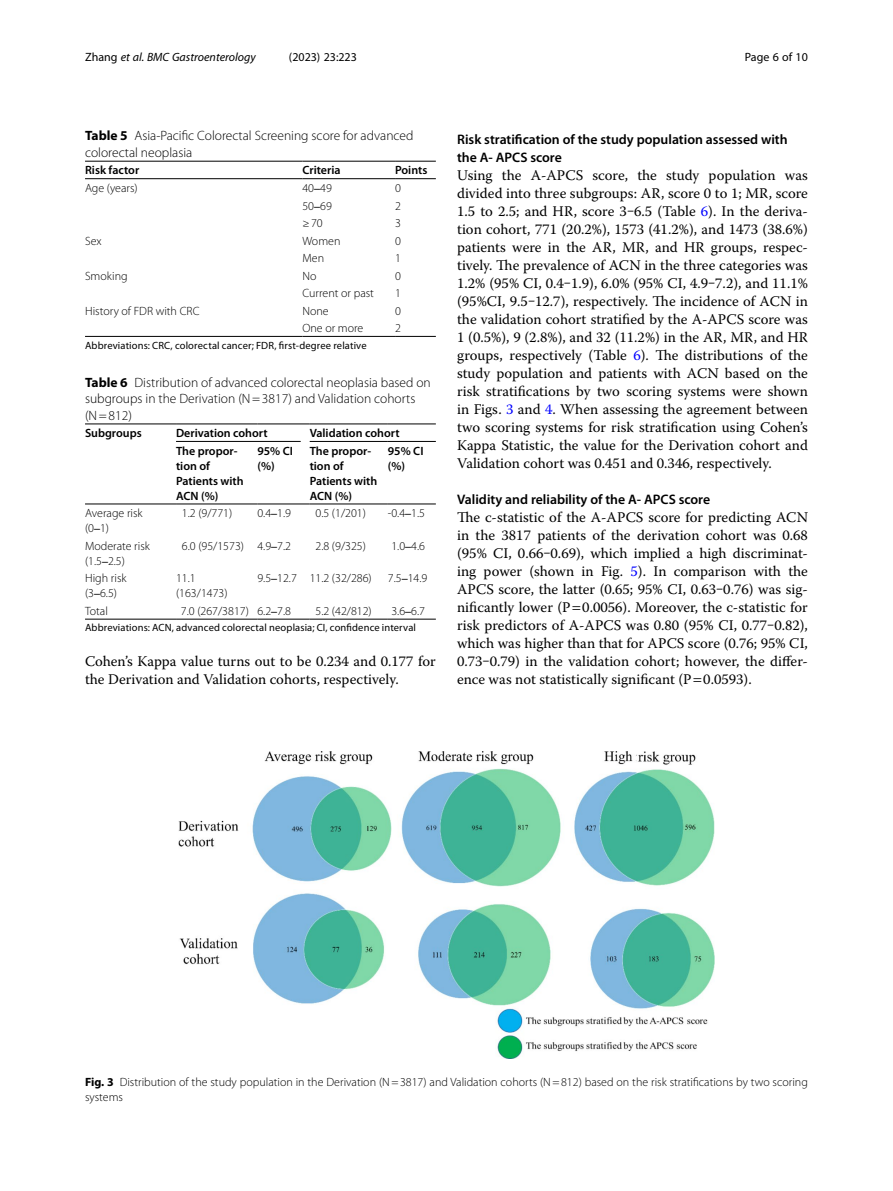
<style>
.page{position:relative;width:893px;height:1191px;background:#fff}
.page>*{position:absolute;margin:0;border:0;box-sizing:border-box;transform-origin:0 0}
.Body_Text{font:14.7px/18px "Warnock Pro";color:#000;text-align:justify}
.Head_2{font:600 13.8px/18px "Myriad Pro";color:#000}
.Table_Caption{font:300 13.5px/16.5px "Myriad Pro";color:#000}
.Table_Body_Tab6_Deci{font:300 12px/15px "Myriad Pro";color:#000}
.Table_Body{font:300 12px/15px "Myriad Pro";color:#000}
.Figure_Caption{font:300 12px/15px "Myriad Pro";color:#000}
.Table_Head{font:600 12px/15px "Myriad Pro";color:#000}
.t1{font:italic 12px "Myriad Pro";color:#000}
.t2{font:12px "Myriad Pro";color:#000}
.Table_Head_Bridge_Ru{font:600 12px "Myriad Pro";color:#000}
.Table_Body_Tab5_Deci{font:300 12px "Myriad Pro";color:#000}
.Table_Footnote{font:10.5px "Myriad Pro";letter-spacing:.015em;color:#000}
.s1{font-style:normal}
.s2{font-weight:700}
.s3{font-family:"STIX";font-weight:400}
.s4{color:#00f}
</style>
<div class="page">
<hr style="left:85px;top:178px;width:217px;height:1px;background:#000">
<hr style="left:302px;top:161px;width:93px;height:1px;background:#000">
<hr style="left:302px;top:178px;width:93px;height:1px;background:#000">
<hr style="left:395px;top:161px;width:41px;height:1px;background:#000">
<hr style="left:395px;top:178px;width:41px;height:1px;background:#000">
<hr style="left:302px;top:336px;width:93px;height:1px;background:#000">
<hr style="left:395px;top:336px;width:41px;height:1px;background:#000">
<hr style="left:85px;top:336px;width:217px;height:1px;background:#000">
<hr style="left:85px;top:161px;width:217px;height:1px;background:#000">
<hr style="left:85px;top:504px;width:91px;height:1px;background:#000">
<hr style="left:310px;top:424px;width:78px;height:1px;background:#000">
<hr style="left:388px;top:424px;width:48px;height:1px;background:#000">
<hr style="left:176px;top:504px;width:81px;height:1px;background:#000">
<hr style="left:257px;top:504px;width:53px;height:1px;background:#000">
<hr style="left:310px;top:441px;width:78px;height:1px;background:#000">
<hr style="left:310px;top:504px;width:78px;height:1px;background:#000">
<hr style="left:388px;top:441px;width:48px;height:1px;background:#000">
<hr style="left:388px;top:504px;width:48px;height:1px;background:#000">
<hr style="left:176px;top:619px;width:81px;height:1px;background:#000">
<hr style="left:257px;top:619px;width:53px;height:1px;background:#000">
<hr style="left:310px;top:619px;width:78px;height:1px;background:#000">
<hr style="left:388px;top:619px;width:48px;height:1px;background:#000">
<hr style="left:85px;top:619px;width:91px;height:1px;background:#000">
<hr style="left:85px;top:424px;width:91px;height:1px;background:#000">
<hr style="left:176px;top:424px;width:81px;height:1px;background:#000">
<hr style="left:257px;top:424px;width:53px;height:1px;background:#000">
<hr style="left:176px;top:441px;width:125px;height:1px;background:#000">
<img style="left:178px;top:751px;width:536px;height:308px">
<p class="t1" style="left:85px;top:50px;width:172px"><span class="s1">Zhang</span> et al. BMC Gastroenterology</p>
<p class="t2" style="left:289px;top:50px;width:70px">(2023) 23:223</p>
<p class="t2" style="left:745px;top:50px;width:65px">Page 6 of 10</p>
<p class="Table_Caption" style="left:85px;top:128px;width:330px"><span class="s2">Table 5</span> Asia-Pacific Colorectal Screening score for advanced colorectal neoplasia</p>
<p class="Table_Head" style="left:85px;top:163px;width:56px">Risk factor</p>
<p class="Table_Head" style="left:302px;top:163px;width:40px">Criteria</p>
<p class="Table_Head" style="left:395px;top:163px;width:34px">Points</p>
<p class="Table_Body" style="left:85px;top:181px;width:54px">Age (years)</p>
<p class="Table_Body" style="left:302px;top:181px;width:31px">40<span class="s3">‒</span>49</p>
<p class="Table_Body_Tab5_Deci" style="left:395px;top:181px;width:7px">0</p>
<p class="Table_Body" style="left:302px;top:198px;width:31px">50<span class="s3">‒</span>69</p>
<p class="Table_Body_Tab5_Deci" style="left:395px;top:199px;width:7px">2</p>
<p class="Table_Body" style="left:302px;top:216px;width:22px">≥70</p>
<p class="Table_Body_Tab5_Deci" style="left:395px;top:216px;width:7px">3</p>
<p class="Table_Body" style="left:85px;top:233px;width:18px">Sex</p>
<p class="Table_Body" style="left:302px;top:233px;width:39px">Women</p>
<p class="Table_Body_Tab5_Deci" style="left:395px;top:234px;width:7px">0</p>
<p class="Table_Body" style="left:302px;top:251px;width:23px">Men</p>
<p class="Table_Body_Tab5_Deci" style="left:395px;top:251px;width:7px">1</p>
<p class="Table_Body" style="left:85px;top:268px;width:44px">Smoking</p>
<p class="Table_Body" style="left:302px;top:268px;width:16px">No</p>
<p class="Table_Body_Tab5_Deci" style="left:395px;top:269px;width:7px">0</p>
<p class="Table_Body" style="left:302px;top:286px;width:73px">Current or past</p>
<p class="Table_Body_Tab5_Deci" style="left:395px;top:286px;width:7px">1</p>
<p class="Table_Body" style="left:85px;top:303px;width:116px">History of FDR with CRC</p>
<p class="Table_Body" style="left:302px;top:303px;width:28px">None</p>
<p class="Table_Body_Tab5_Deci" style="left:395px;top:304px;width:7px">0</p>
<p class="Table_Body" style="left:302px;top:321px;width:62px">One or more</p>
<p class="Table_Body_Tab5_Deci" style="left:395px;top:321px;width:7px">2</p>
<p class="Table_Footnote" style="left:85px;top:338px;width:283px">Abbreviations: CRC, colorectal cancer; FDR, first-degree relative</p>
<p class="Table_Caption" style="left:85px;top:374px;width:347px"><span class="s2">Table 6</span> Distribution of advanced colorectal neoplasia based on subgroups in the Derivation (N=3817) and Validation cohorts (N=812)</p>
<p class="Table_Head" style="left:85px;top:425px;width:58px">Subgroups</p>
<p class="Table_Head_Bridge_Ru" style="left:176px;top:425px;width:93px">Derivation cohort</p>
<p class="Table_Head" style="left:310px;top:425px;width:91px">Validation cohort</p>
<p class="Table_Head" style="left:176px;top:443px;width:69px">The propor&shy;tion of<br>Patients with<br>ACN (%)</p>
<p class="Table_Head" style="left:257px;top:443px;width:37px">95% CI (%)</p>
<p class="Table_Head" style="left:310px;top:443px;width:69px">The propor&shy;tion of<br>Patients with<br>ACN (%)</p>
<p class="Table_Head" style="left:388px;top:443px;width:37px">95% CI (%)</p>
<p class="Table_Body" style="left:85px;top:506px;width:59px">Average risk (0<span class="s3">‒</span>1)</p>
<p class="Table_Body_Tab6_Deci" style="left:182px;top:506px;width:52px">1.2 (9/771)</p>
<p class="Table_Body_Tab6_Deci" style="left:257px;top:506px;width:35px">0.4<span class="s3">‒</span>1.9</p>
<p class="Table_Body_Tab6_Deci" style="left:316px;top:506px;width:52px">0.5 (1/201)</p>
<p class="Table_Body_Tab6_Deci" style="left:388px;top:506px;width:39px">-0.4<span class="s3">‒</span>1.5</p>
<p class="Table_Body" style="left:85px;top:538px;width:66px">Moderate risk (1.5<span class="s3">‒</span>2.5)</p>
<p class="Table_Body_Tab6_Deci" style="left:182px;top:538px;width:64px">6.0 (95/1573)</p>
<p class="Table_Body_Tab6_Deci" style="left:257px;top:538px;width:35px">4.9<span class="s3">‒</span>7.2</p>
<p class="Table_Body_Tab6_Deci" style="left:316px;top:538px;width:52px">2.8 (9/325)</p>
<p class="Table_Body_Tab6_Deci" style="left:391px;top:538px;width:35px">1.0<span class="s3">‒</span>4.6</p>
<p class="Table_Body" style="left:85px;top:571px;width:43px">High risk</p>
<p class="Table_Body" style="left:85px;top:586px;width:34px">(3<span class="s3">‒</span>6.5)</p>
<p class="Table_Body_Tab6_Deci" style="left:176px;top:571px;width:53px">11.1 (163/1473)</p>
<p class="Table_Body_Tab6_Deci" style="left:257px;top:571px;width:41px">9.5<span class="s3">‒</span>12.7</p>
<p class="Table_Body_Tab6_Deci" style="left:310px;top:571px;width:64px">11.2 (32/286)</p>
<p class="Table_Body_Tab6_Deci" style="left:388px;top:571px;width:41px">7.5<span class="s3">‒</span>14.9</p>
<p class="Table_Body" style="left:85px;top:603px;width:24px">Total</p>
<p class="Table_Body_Tab6_Deci" style="left:181px;top:603px;width:69px">7.0 (267/3817)</p>
<p class="Table_Body_Tab6_Deci" style="left:257px;top:603px;width:35px">6.2<span class="s3">‒</span>7.8</p>
<p class="Table_Body_Tab6_Deci" style="left:316px;top:603px;width:58px">5.2 (42/812)</p>
<p class="Table_Body_Tab6_Deci" style="left:391px;top:603px;width:35px">3.6<span class="s3">‒</span>6.7</p>
<p class="Table_Footnote" style="left:85px;top:621px;width:332px">Abbreviations: ACN, advanced colorectal neoplasia; CI, confidence interval</p>
<p class="Body_Text" style="left:85px;top:652px;width:352px">Cohen’s Kappa value turns out to be 0.234 and 0.177 for the Derivation and Validation cohorts, respectively.</p>
<p class="Head_2" style="left:457px;top:130px;width:332px">Risk stratification of the study population assessed with the A- APCS score</p>
<p class="Body_Text" style="left:457px;top:166px;width:352px">Using the A-APCS score, the study population was divided into three subgroups: AR, score 0 to 1; MR, score 1.5 to 2.5; and HR, score 3‒6.5 (Table <span class="s4">6</span>). In the deriva&shy;tion cohort, 771 (20.2%), 1573 (41.2%), and 1473 (38.6%) patients were in the AR, MR, and HR groups, respec&shy;tively. The prevalence of ACN in the three categories was 1.2% (95% CI, 0.4‒1.9), 6.0% (95% CI, 4.9‒7.2), and 11.1% (95%CI, 9.5‒12.7), respectively. The incidence of ACN in the validation cohort stratified by the A-APCS score was 1 (0.5%), 9 (2.8%), and 32 (11.2%) in the AR, MR, and HR groups, respectively (Table <span class="s4">6</span>). The distributions of the study population and patients with ACN based on the risk stratifications by two scoring systems were shown in Figs. <span class="s4">3</span> and <span class="s4">4</span>. When assessing the agreement between two scoring systems for risk stratification using Cohen’s Kappa Statistic, the value for the Derivation cohort and Validation cohort was 0.451 and 0.346, respectively.</p>
<p class="Head_2" style="left:457px;top:490px;width:255px">Validity and reliability of the A- APCS score</p>
<p class="Body_Text" style="left:457px;top:508px;width:352px">The c-statistic of the A-APCS score for predicting ACN in the 3817 patients of the derivation cohort was 0.68 (95% CI, 0.66‒0.69), which implied a high discriminat&shy;ing power (shown in Fig. <span class="s4">5</span>). In comparison with the APCS score, the latter (0.65; 95% CI, 0.63‒0.76) was sig&shy;nificantly lower (P 0.0056). Moreover, the c-statistic for risk predictors of A-APCS was 0.80 (95% CI, 0.77‒0.82), which was higher than that for APCS score (0.76; 95% CI, 0.73‒0.79) in the validation cohort; however, the differ&shy;ence was not statistically significant (P 0.0593).</p>
<p class="Figure_Caption" style="left:85px;top:1074px;width:724px"><span class="s2">Fig. 3</span> Distribution of the study population in the Derivation (N=3817) and Validation cohorts (N=812) based on the risk stratifications by two scoring systems</p>
</div>
